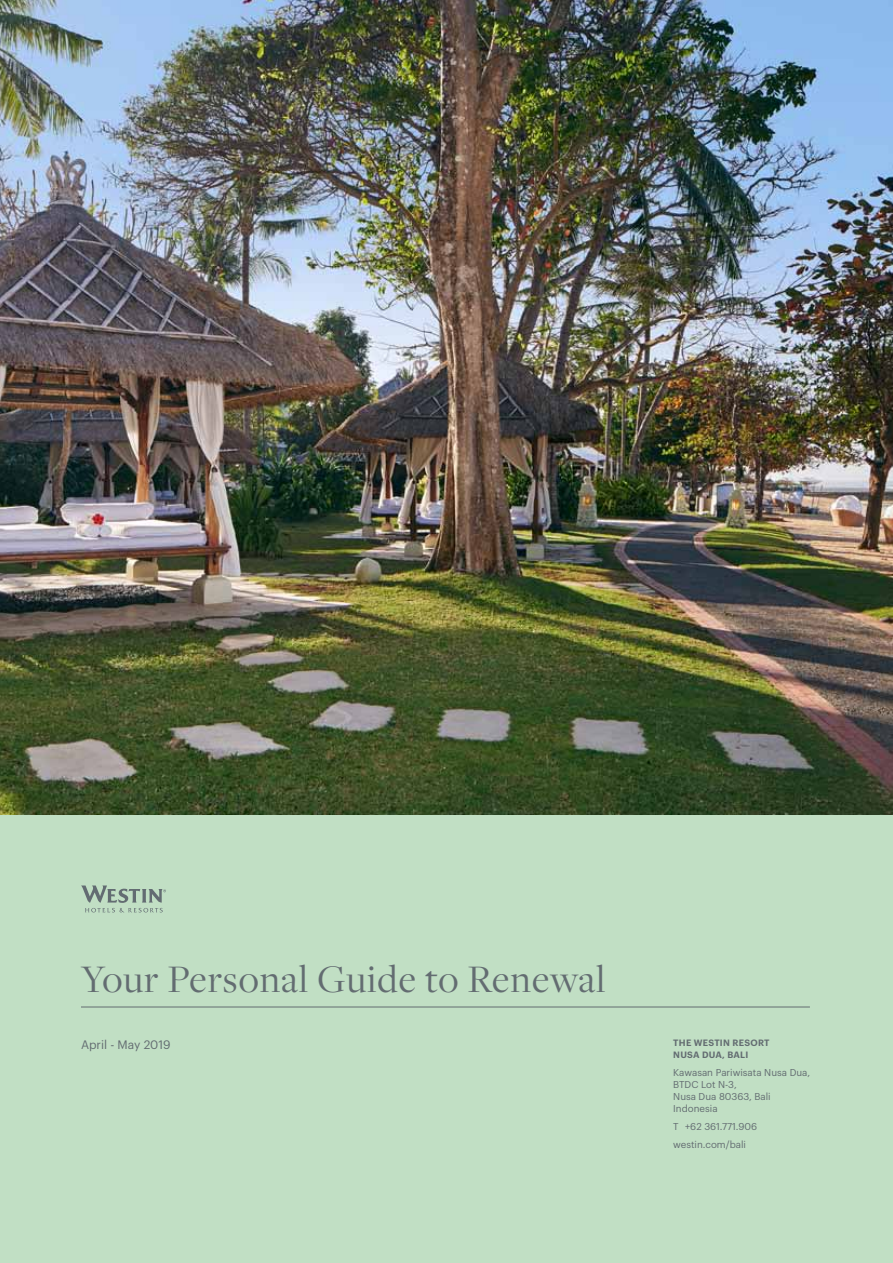
<style>
.page{position:relative;width:893px;height:1263px;background:#fff}
.page>*{position:absolute;margin:0;border:0;box-sizing:border-box;transform-origin:0 0}
.t1{font:40.5px "Freight Disp Pro";letter-spacing:.025em;color:#636c71}
.t2{font:12px "Graphik Starwood";color:#636c71}
.t3{font:9.75px/12px "Graphik Starwood";color:#636c71}
.t4{font:600 9px/12px "Graphik Starwood";letter-spacing:.03em;color:#636c71}
</style>
<div class="page">
<img style="left:0;top:0;width:893px;height:815px">
<div style="left:0;top:816px;width:893px;height:447px;background:#c1dfc4"></div>
<svg style="left:81px;top:885px;width:85px;height:27px"></svg>
<hr style="left:81px;top:1007px;width:729px;height:1px;background:#636c71">
<h1 class="t1" style="left:81px;top:952px;width:526px">Your Personal Guide to Renewal</h1>
<p class="t2" style="left:81px;top:1036px;width:91px">April - May 2019</p>
<p class="t4" style="left:673px;top:1036px;width:96px">THE WESTIN RESORT<br>NUSA DUA, BALI</p>
<p class="t3" style="left:673px;top:1066px;width:138px">Kawasan Pariwisata Nusa Dua,<br>BTDC Lot N-3,<br>Nusa Dua 80363, Bali<br>Indonesia</p>
<p class="t3" style="left:673px;top:1117px;width:85px;line-height:18px">T +62 361.771.906 westin.com/bali</p>
</div>
